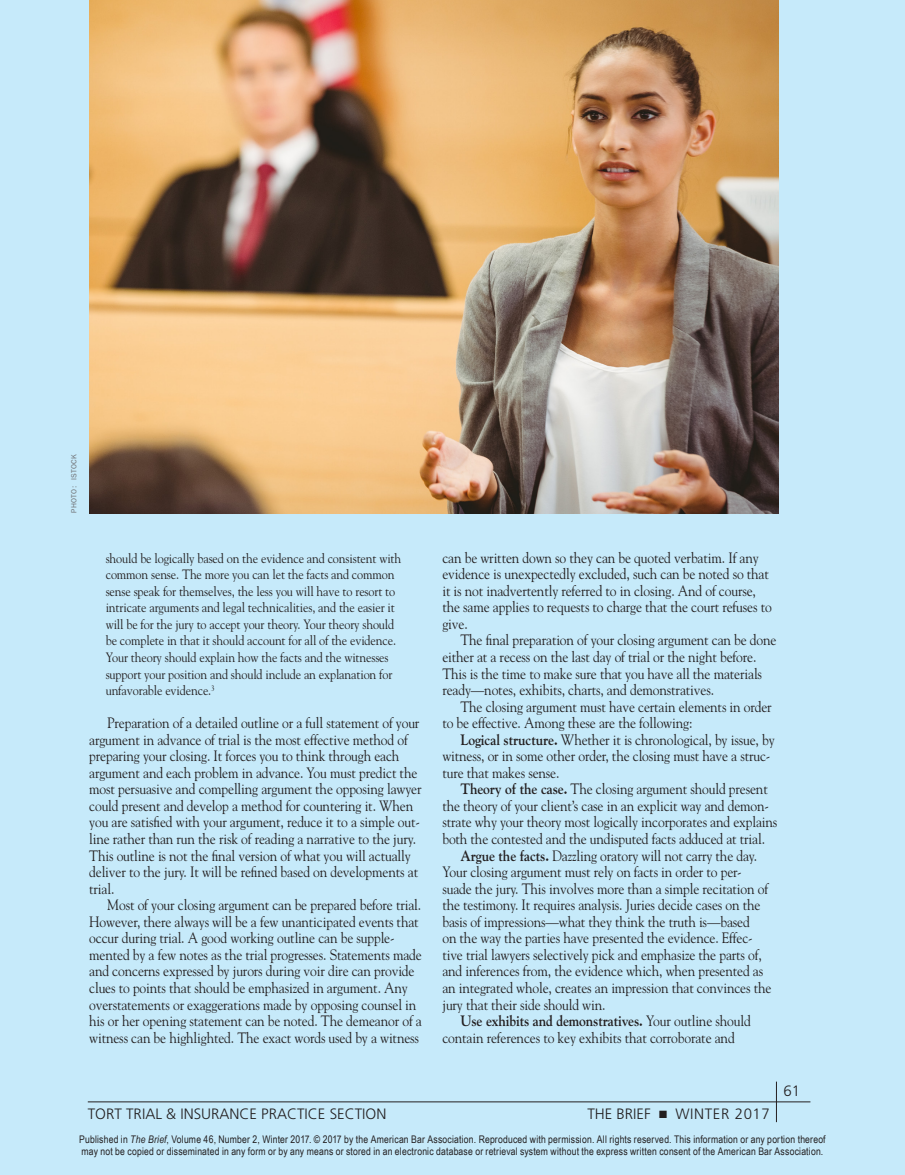
<style>
.page{position:relative;width:905px;height:1175px;background:#fff}
.page>*{position:absolute;margin:0;border:0;box-sizing:border-box;transform-origin:0 0}
.t1{font:15px/16.5px "Goudy Std";letter-spacing:-.01em;color:#231f20;scale:.9 1}
.t2{font:700 15px "Goudy Std";letter-spacing:-.01em;color:#231f20;scale:.9 1}
.t3{font:300 15px "Frutiger LT Std";color:#231f20}
.t4{font:300 15px "Frutiger LT Std";letter-spacing:.04em;color:#231f20}
.t5{font:13.5px/16.5px "Goudy Std";letter-spacing:-.01em;color:#231f20;scale:.9 1}
.t6{font:10.5px/12px "Arial Narrow";letter-spacing:.02em;color:#231f20}
.t7{font:7.5px "ITC Franklin Gothic Std";letter-spacing:.05em;color:#6c6d70}
.s1{font-weight:700}
.s2{font-weight:400}
.s3{font-style:italic}
</style>
<div class="page">
<div style="left:0;top:0;width:904px;height:1174px;background:#c6eafa"></div>
<hr style="left:88px;top:1101px;width:722px;height:1px;background:#231f20">
<hr style="left:776px;top:1081px;width:1px;height:41px;background:#231f20">
<img style="left:89px;top:0;width:689px;height:513px">
<p class="t7" style="left:70px;top:513px;width:61px;rotate:-90deg">PHOTO: ISTOCK</p>
<p class="t5" style="left:106px;top:549px;width:330px">should be logically based on the evidence and consistent with common sense. The more you can let the facts and common sense speak for themselves, the less you will have to resort to intricate arguments and legal technicalities, and the easier it will be for the jury to accept your theory. Your theory should be complete in that it should account for all of the evidence.<br>Your theory should explain how the facts and the witnesses support your position and should include an explanation for unfavorable evidence.<sup>3</sup></p>
<p class="t1" style="left:89px;top:714px;width:371px;text-indent:18px">Preparation of a detailed outline or a full statement of your argument in advance of trial is the most effective method of preparing your closing. It forces you to think through each argument and each problem in advance. You must predict the most persuasive and compelling argument the opposing lawyer could present and develop a method for countering it. When you are satisfied with your argument, reduce it to a simple out&shy;line rather than run the risk of reading a narrative to the jury.<br>This outline is not the final version of what you will actually deliver to the jury. It will be refined based on developments at trial.</p>
<p class="t1" style="left:89px;top:896px;width:371px;text-indent:18px">Most of your closing argument can be prepared before trial.<br>However, there always will be a few unanticipated events that occur during trial. A good working outline can be supple&shy;mented by a few notes as the trial progresses. Statements made and concerns expressed by jurors during voir dire can provide clues to points that should be emphasized in argument. Any overstatements or exaggerations made by opposing counsel in his or her opening statement can be noted. The demeanor of a witness can be highlighted. The exact words used by a witness</p>
<p class="t3" style="left:88px;top:1105px;width:300px">TORT TRIAL &amp; INSURANCE PRACTICE SECTION</p>
<p class="t1" style="left:442px;top:549px;width:367px">can be written down so they can be quoted verbatim. If any evidence is unexpectedly excluded, such can be noted so that it is not inadvertently referred to in closing. And of course, the same applies to requests to charge that the court refuses to give.</p>
<p class="t1" style="left:442px;top:632px;width:373px;text-indent:18px">The final preparation of your closing argument can be done either at a recess on the last day of trial or the night before.<br>This is the time to make sure that you have all the materials ready—notes, exhibits, charts, and demonstratives.</p>
<p class="t1" style="left:442px;top:698px;width:367px;text-indent:18px">The closing argument must have certain elements in order to be effective. Among these are the following:</p>
<p class="t1" style="left:442px;top:731px;width:371px;text-indent:18px"><span class="s1">Logical structure.</span> Whether it is chronological, by issue, by witness, or in some other order, the closing must have a struc&shy;ture that makes sense.</p>
<p class="t1" style="left:460px;top:780px;width:343px"><span class="s1">Theory of the case.</span> The closing argument should present</p>
<p class="t1" style="left:442px;top:797px;width:364px">the theory of your client’s case in an explicit way and demon-</p>
<p class="t1" style="left:442px;top:813px;width:374px">strate why your theory most logically incorporates and explains</p>
<p class="t1" style="left:442px;top:830px;width:360px">both the contested and the undisputed facts adduced at trial.</p>
<p class="t1" style="left:460px;top:847px;width:331px"><span class="s1">Argue the facts.</span> Dazzling oratory will not carry the day.</p>
<p class="t1" style="left:442px;top:863px;width:334px">Your closing argument must rely on facts in order to per-</p>
<p class="t1" style="left:442px;top:880px;width:364px">suade the jury. This involves more than a simple recitation of</p>
<p class="t1" style="left:442px;top:896px;width:355px">the testimony. It requires analysis. Juries decide cases on the</p>
<p class="t1" style="left:442px;top:913px;width:343px">basis of impressions—what they think the truth is—based</p>
<p class="t1" style="left:442px;top:929px;width:346px">on the way the parties have presented the evidence. Effec-</p>
<p class="t1" style="left:442px;top:946px;width:356px">tive trial lawyers selectively pick and emphasize the parts of,</p>
<p class="t1" style="left:442px;top:962px;width:358px">and inferences from, the evidence which, when presented as</p>
<p class="t1" style="left:442px;top:979px;width:367px">an integrated whole, creates an impression that convinces the</p>
<p class="t1" style="left:442px;top:995px;width:183px">jury that their side should win.</p>
<p class="t2" style="left:460px;top:1011px;width:324px">Use exhibits and demonstratives. <span class="s2">Your outline should</span></p>
<p class="t1" style="left:442px;top:1029px;width:326px">contain references to key exhibits that corroborate and</p>
<p class="t4" style="left:587px;top:1105px;width:184px">THE BRIEF ■ WINTER 2017</p>
<p class="t3" style="left:783px;top:1082px;width:18px">61</p>
<p class="t6" style="left:79px;top:1132px;width:748px">Published in <span class="s3">The Brief</span>, Volume 46, Number 2, Winter 2017. © 2017 by the American Bar Association. Reproduced with permission. All rights reserved. This information or any portion thereof may not be copied or disseminated in any form or by any means or stored in an electronic database or retrieval system without the express written consent of the American Bar Association.</p>
</div>
